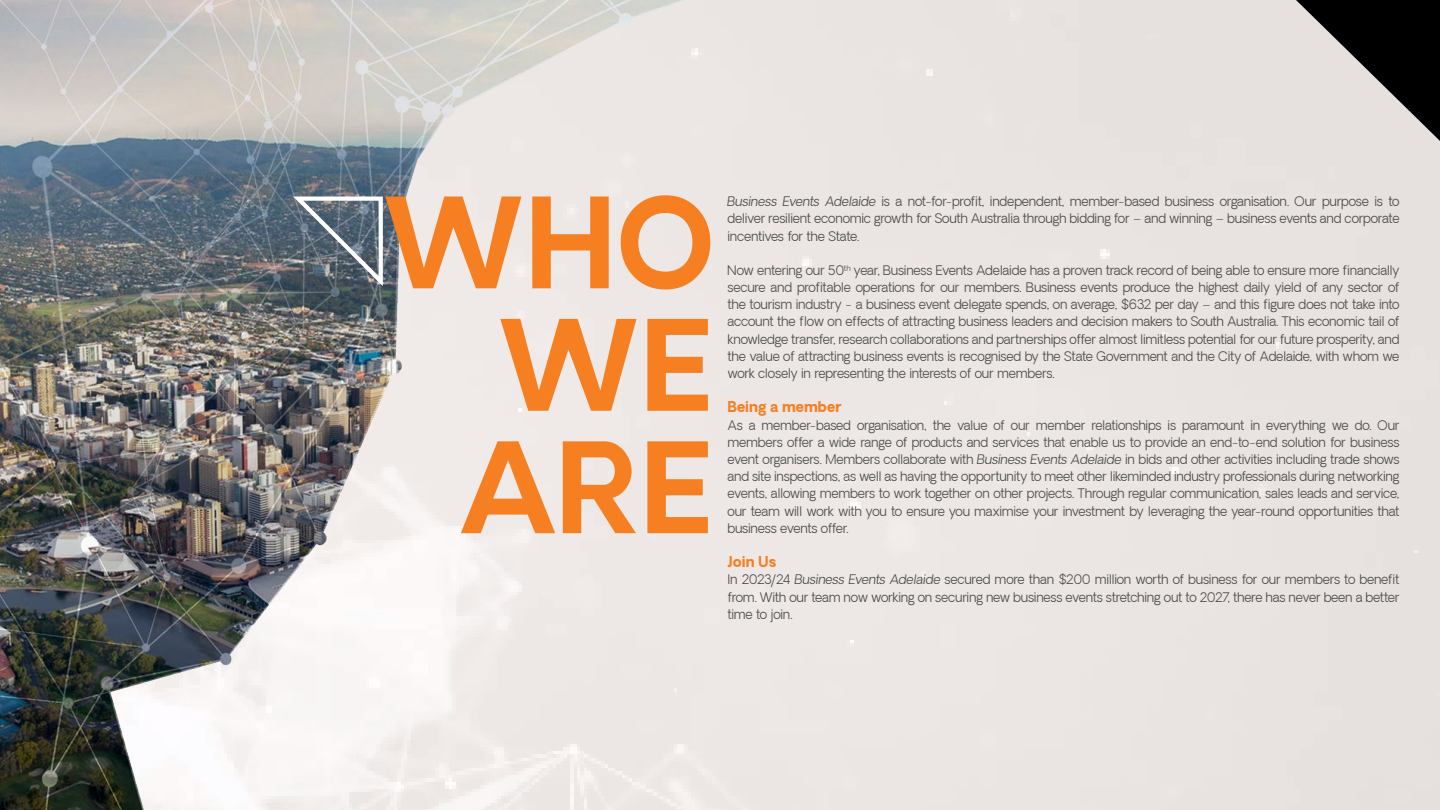
<style>
.page{position:relative;width:1440px;height:810px;background:#fff}
.page>*{position:absolute;margin:0;border:0;box-sizing:border-box;transform-origin:0 0}
.t1{font:700 122.4px/122.4px "Oakes Grotesk";color:#f57f21;text-align:justify}
.t2{font:700 14.33px "Oakes Grotesk";letter-spacing:.005em;color:#f57f21}
.t3{font:300 12.9px/17.2px "Oakes Grotesk";letter-spacing:-.02em;color:#494a4a;text-align:justify}
.s1{font-style:italic}
</style>
<div class="page">
<img style="left:0;top:0;width:889px;height:810px">
<svg style="left:1296px;top:0;width:144px;height:141px;background:#747170"></svg>
<svg style="left:293px;top:196px;width:90px;height:90px;background:#6f7b86"></svg>
<h1 class="t1" style="left:461px;top:186px;width:256px;text-indent:-79px">WHO WE ARE</h1>
<p class="t3" style="left:728px;top:193px;width:674px"><span class="s1">Business Events Adelaide</span> is a not-for-profit, independent, member-based business organisation. Our purpose is to deliver resilient economic growth for South Australia through bidding for – and winning – business events and corporate incentives for the State.</p>
<p class="t3" style="left:728px;top:262px;width:674px">Now entering our 50<sup>th</sup> year, Business Events Adelaide has a proven track record of being able to ensure more financially secure and profitable operations for our members. Business events produce the highest daily yield of any sector of the tourism industry - a business event delegate spends, on average, $632 per day – and this figure does not take into account the flow on effects of attracting business leaders and decision makers to South Australia. This economic tail of knowledge transfer, research collaborations and partnerships offer almost limitless potential for our future prosperity, and the value of attracting business events is recognised by the State Government and the City of Adelaide, with whom we work closely in representing the interests of our members.</p>
<p class="t2" style="left:727px;top:398px;width:115px">Being a member</p>
<p class="t3" style="left:727px;top:417px;width:674px">As a member-based organisation, the value of our member relationships is paramount in everything we do. Our members offer a wide range of products and services that enable us to provide an end-to-end solution for business event organisers. Members collaborate with <span class="s1">Business Events Adelaide</span> in bids and other activities including trade shows and site inspections, as well as having the opportunity to meet other likeminded industry professionals during networking events, allowing members to work together on other projects. Through regular communication, sales leads and service, our team will work with you to ensure you maximise your investment by leveraging the year-round opportunities that business events offer.</p>
<p class="t2" style="left:727px;top:552px;width:50px">Join Us</p>
<p class="t3" style="left:727px;top:571px;width:674px">In 2023/24 <span class="s1">Business Events Adelaide</span> secured more than $200 million worth of business for our members to benefit from. With our team now working on securing new business events stretching out to 2027, there has never been a better time to join.</p>
</div>
